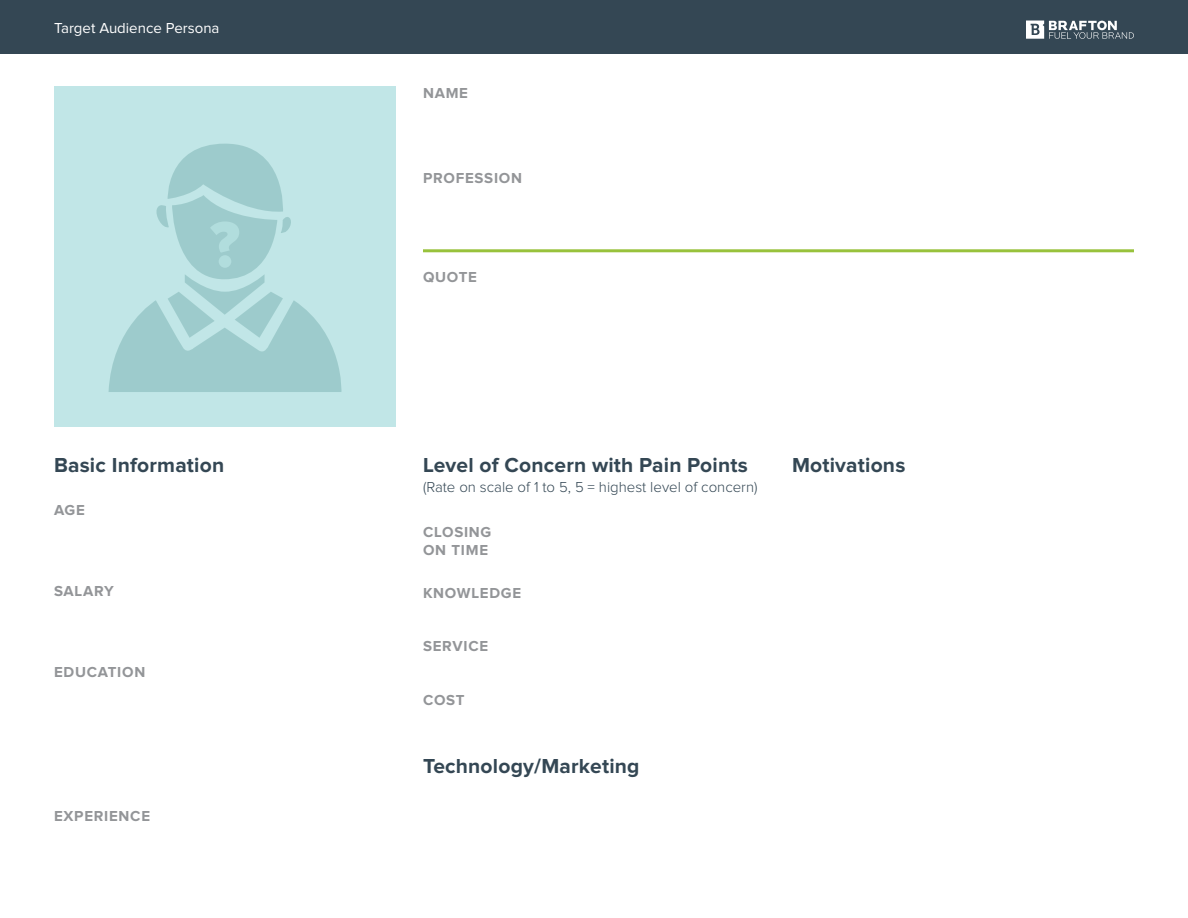
<style>
.page{position:relative;width:1188px;height:918px;background:#fff}
.page>*{position:absolute;margin:0;border:0;box-sizing:border-box;transform-origin:0 0}
.t1{font:700 21px "Proxima Nova";letter-spacing:.01em;color:#344754}
.t2{font:700 15px/18px "Proxima Nova";letter-spacing:.05em;color:#939598}
.t3{font:300 15px "Proxima Nova";color:#344754}
.t4{font:15px "Proxima Nova";color:#fff}
</style>
<div class="page">
<div style="left:0;top:0;width:1188px;height:54px;background:#344754"></div>
<svg style="left:1026px;top:21px;width:108px;height:18px"></svg>
<div style="left:54px;top:86px;width:342px;height:341px;background:#c1e6e7"></div>
<hr style="left:423px;top:249px;width:711px;height:3px;background:#98c23c">
<svg style="left:109px;top:144px;width:233px;height:248px"></svg>
<p class="t4" style="left:54px;top:21px;width:167px">Target Audience Persona</p>
<p class="t2" style="left:423px;top:85px;width:47px">NAME</p>
<p class="t2" style="left:423px;top:169px;width:101px">PROFESSION</p>
<p class="t2" style="left:423px;top:269px;width:56px">QUOTE</p>
<h1 class="t1" style="left:54px;top:456px;width:172px">Basic Information</h1>
<h1 class="t1" style="left:423px;top:456px;width:326px">Level of Concern with Pain Points</h1>
<h1 class="t1" style="left:792px;top:456px;width:115px">Motivations</h1>
<p class="t2" style="left:54px;top:502px;width:32px">AGE</p>
<p class="t2" style="left:54px;top:583px;width:61px">SALARY</p>
<p class="t2" style="left:54px;top:664px;width:93px">EDUCATION</p>
<p class="t2" style="left:54px;top:807px;width:98px">EXPERIENCE</p>
<p class="t3" style="left:423px;top:480px;width:336px">(Rate on scale of 1 to 5, 5 = highest level of concern)</p>
<p class="t2" style="left:423px;top:523px;width:70px">CLOSING<br>ON TIME</p>
<p class="t2" style="left:423px;top:585px;width:100px">KNOWLEDGE</p>
<p class="t2" style="left:423px;top:638px;width:67px">SERVICE</p>
<p class="t2" style="left:423px;top:692px;width:43px">COST</p>
<h1 class="t1" style="left:423px;top:756px;width:218px">Technology/Marketing</h1>
</div>
